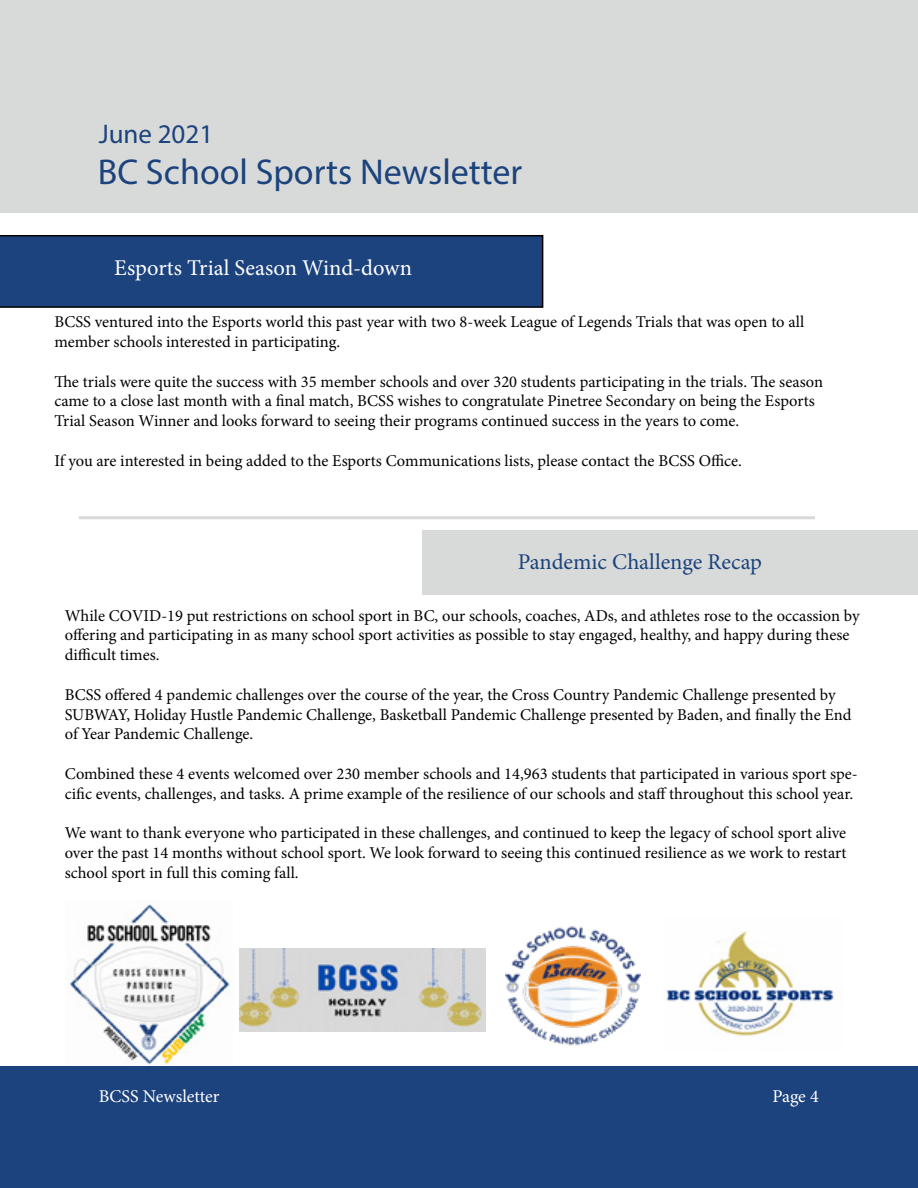
<style>
.page{position:relative;width:918px;height:1188px;background:#fff}
.page>*{position:absolute;margin:0;border:0;box-sizing:border-box;transform-origin:0 0}
.t1{font:36px "Myriad Pro";color:#1c437d}
.t2{font:27px "Myriad Pro";color:#1c437d}
.t3{font:22.5px "Minion Pro";color:#fff}
.t4{font:22.5px "Minion Pro";color:#1c437d}
.t5{font:18px "Minion Pro";color:#fff}
.t6{font:16.5px/19.8px "Minion Pro";color:#000}
</style>
<div class="page">
<div style="left:0;top:0;width:918px;height:212px;background:#d8dad9"></div>
<div style="left:0;top:1066px;width:918px;height:122px;background:#1c437d"></div>
<hr style="left:79px;top:516px;width:736px;height:3px;background:#d8dad9">
<div style="left:422px;top:530px;width:496px;height:65px;background:#d8dad9"></div>
<div style="left:0;top:235px;width:543px;height:73px;background:#1c437d"></div>
<img style="left:666px;top:931px;width:170px;height:105px">
<img style="left:505px;top:926px;width:136px;height:120px">
<img style="left:239px;top:948px;width:246px;height:84px">
<img style="left:67px;top:900px;width:166px;height:164px">
<h2 class="t2" style="left:99px;top:117px;width:116px">June 2021</h2>
<h1 class="t1" style="left:98px;top:150px;width:426px">BC School Sports Newsletter</h1>
<h3 class="t3" style="left:114px;top:253px;width:299px">Esports Trial Season Wind-down</h3>
<p class="t6" style="left:54px;top:312px;width:751px">BCSS ventured into the Esports world this past year with two 8-week League of Legends Trials that was open to all member schools interested in participating.</p>
<p class="t6" style="left:54px;top:371px;width:770px">The trials were quite the success with 35 member schools and over 320 students participating in the trials. The season came to a close last month with a final match, BCSS wishes to congratulate Pinetree Secondary on being the Esports<br>Trial Season Winner and looks forward to seeing their programs continued success in the years to come.</p>
<p class="t6" style="left:54px;top:451px;width:689px">If you are interested in being added to the Esports Communications lists, please contact the BCSS Office.</p>
<h3 class="t4" style="left:518px;top:547px;width:246px">Pandemic Challenge Recap</h3>
<p class="t6" style="left:65px;top:605px;width:796px">While COVID-19 put restrictions on school sport in BC, our schools, coaches, ADs, and athletes rose to the occassion by offering and participating in as many school sport activities as possible to stay engaged, healthy, and happy during these difficult times.</p>
<p class="t6" style="left:65px;top:685px;width:788px">BCSS offered 4 pandemic challenges over the course of the year, the Cross Country Pandemic Challenge presented by<br>SUBWAY, Holiday Hustle Pandemic Challenge, Basketball Pandemic Challenge presented by Baden, and finally the End of Year Pandemic Challenge.</p>
<p class="t6" style="left:65px;top:764px;width:795px">Combined these 4 events welcomed over 230 member schools and 14,963 students that participated in various sport spe&shy;cific events, challenges, and tasks. A prime example of the resilience of our schools and staff throughout this school year.</p>
<p class="t6" style="left:65px;top:823px;width:783px;text-align:justify">We want to thank everyone who participated in these challenges, and continued to keep the legacy of school sport alive over the past 14 months without school sport. We look forward to seeing this continued resilience as we work to restart school sport in full this coming fall.</p>
<p class="t5" style="left:99px;top:1084px;width:122px">BCSS Newsletter</p>
<p class="t5" style="left:772px;top:1085px;width:48px">Page 4</p>
</div>
